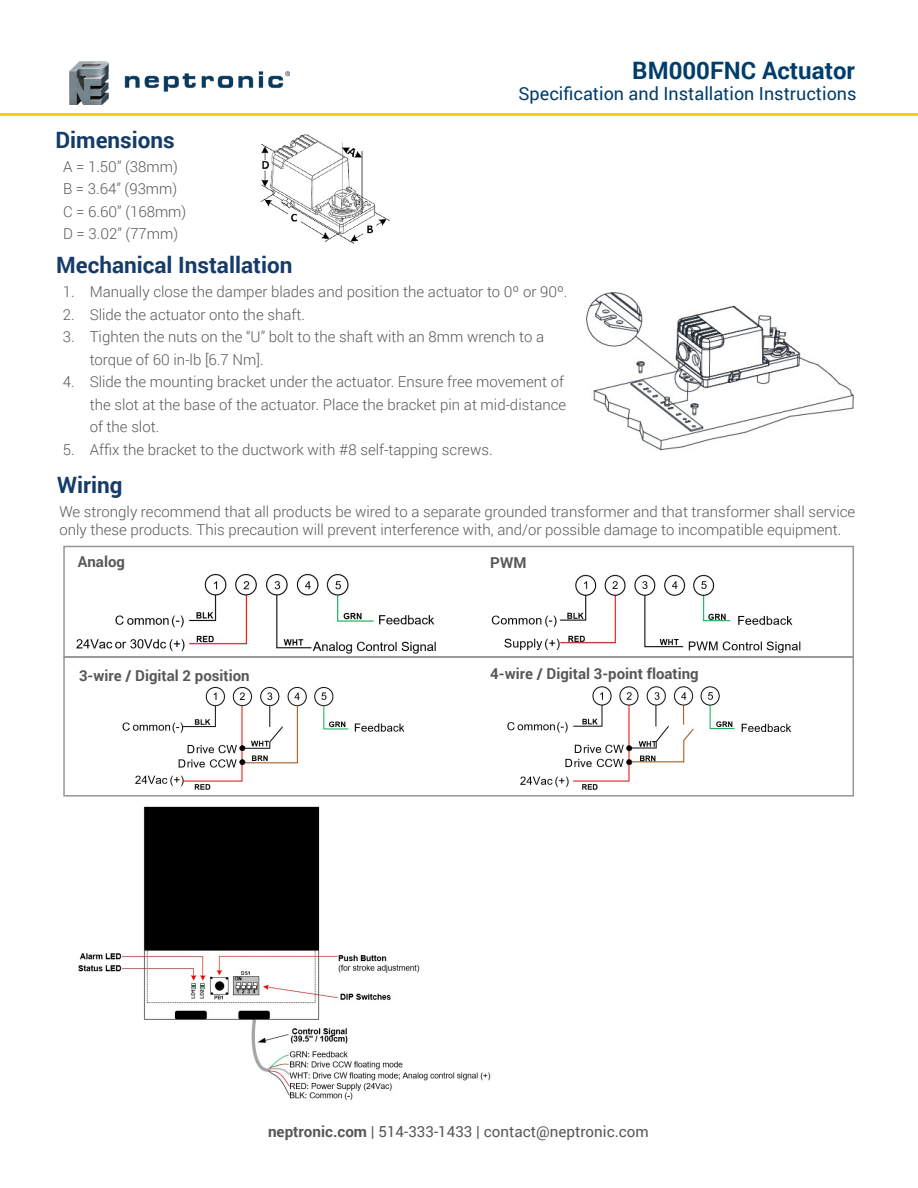
<style>
.page{position:relative;width:918px;height:1188px;background:#fff}
.page>*{position:absolute;margin:0;border:0;box-sizing:border-box;transform-origin:0 0}
.t1{font:700 24px "Roboto";color:#003d6b}
.t2{font:700 22.5px "Roboto";color:#153b68}
.t3{font:18px "Roboto";color:#003d6b}
.t4{font:15.15px "Roboto";color:#57585a}
.t5{font:300 15px/22.5px "Roboto";color:#57585a}
.t6{font:700 15px "Roboto";color:#57585a}
.s1{font-weight:700}
</style>
<div class="page">
<hr style="left:0;top:113px;width:918px;height:3px;background:#ffcb14">
<img style="left:69px;top:61px;width:221px;height:43px">
<img style="left:260px;top:135px;width:130px;height:109px">
<img style="left:586px;top:292px;width:268px;height:159px">
<div style="left:63px;top:546px;width:791px;height:112px;border:2px solid #939598"></div>
<div style="left:63px;top:656px;width:791px;height:141px;border:2px solid #939598"></div>
<img style="left:76px;top:573px;width:360px;height:81px">
<img style="left:491px;top:574px;width:310px;height:79px">
<img style="left:123px;top:687px;width:282px;height:103px">
<img style="left:507px;top:686px;width:284px;height:104px">
<img style="left:78px;top:807px;width:413px;height:294px">
<p class="t1" style="left:632px;top:54px;width:224px">BM000FNC Actuator</p>
<p class="t2" style="left:56px;top:124px;width:121px">Dimensions</p>
<p class="t5" style="left:63px;top:155px;width:116px">A = 1.50” (38mm)</p>
<p class="t5" style="left:63px;top:177px;width:116px">B = 3.64” (93mm)</p>
<p class="t5" style="left:63px;top:200px;width:125px">C = 6.60” (168mm)</p>
<p class="t5" style="left:63px;top:222px;width:117px">D = 3.02” (77mm)</p>
<p class="t3" style="left:518px;top:81px;width:340px">Specification and Installation Instructions</p>
<p class="t2" style="left:56px;top:249px;width:238px">Mechanical Installation</p>
<p class="t5" style="left:63px;top:280px;width:506px">1. Manually close the damper blades and position the actuator to 0º or 90º.</p>
<p class="t5" style="left:63px;top:303px;width:244px">2. Slide the actuator onto the shaft.</p>
<p class="t5" style="left:90px;top:325px;width:456px;text-indent:-27px">3. Tighten the nuts on the “U” bolt to the shaft with an 8mm wrench to a torque of 60 in-lb [6.7 Nm].</p>
<p class="t5" style="left:90px;top:370px;width:478px;text-indent:-27px">4. Slide the mounting bracket under the actuator. Ensure free movement of the slot at the base of the actuator. Place the bracket pin at mid-distance of the slot.</p>
<p class="t5" style="left:63px;top:438px;width:431px">5. Affix the bracket to the ductwork with #8 self-tapping screws.</p>
<p class="t2" style="left:57px;top:469px;width:67px">Wiring</p>
<p class="t5" style="left:59px;top:502px;width:797px;line-height:18px">We strongly recommend that all products be wired to a separate grounded transformer and that transformer shall service only these products. This precaution will prevent interference with, and/or possible damage to incompatible equipment.</p>
<p class="t6" style="left:78px;top:551px;width:49px">Analog</p>
<p class="t6" style="left:79px;top:665px;width:172px">3-wire / Digital 2 position</p>
<p class="t6" style="left:490px;top:552px;width:38px">PWM</p>
<p class="t6" style="left:490px;top:663px;width:210px">4-wire / Digital 3-point floating</p>
<p class="t4" style="left:268px;top:1121px;width:382px"><span class="s1">neptronic.com</span> | 514-333-1433 | contact@neptronic.com</p>
</div>
